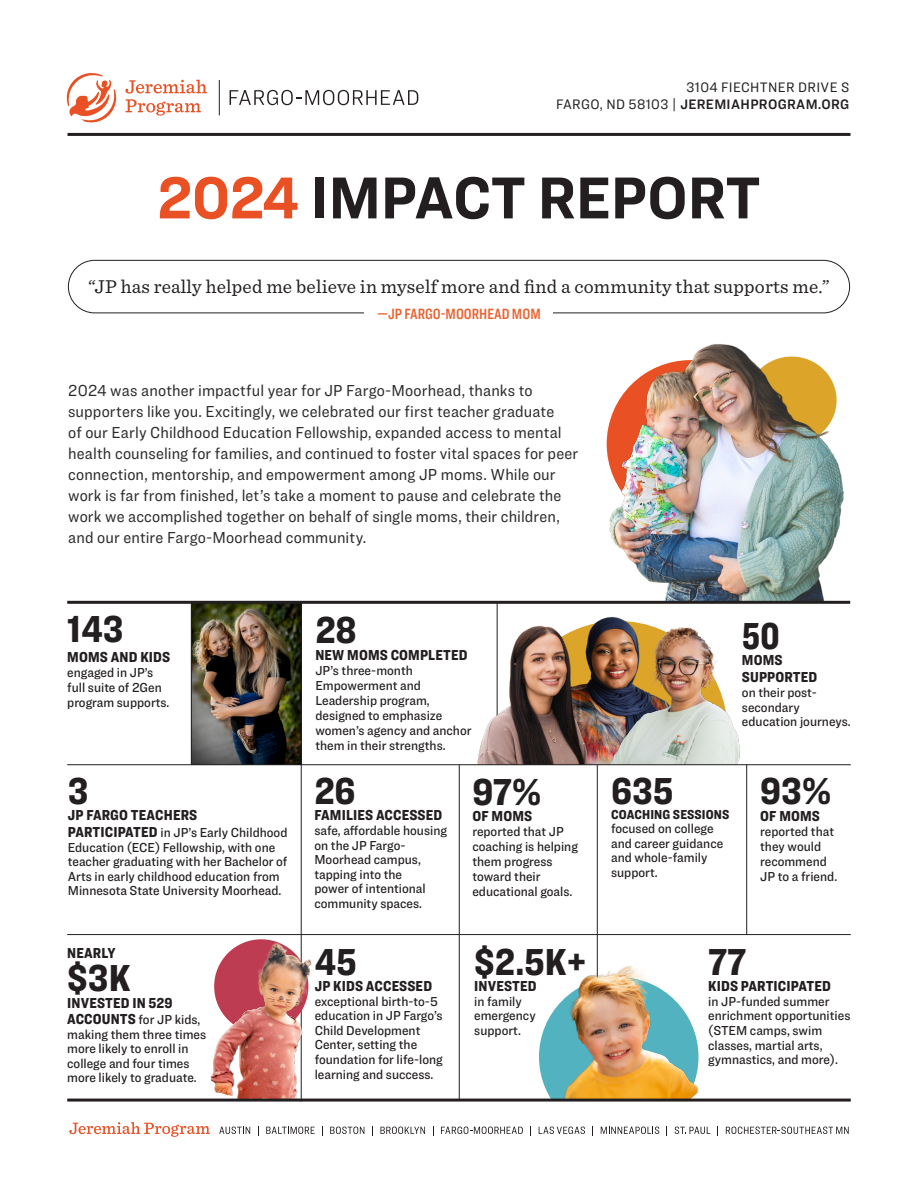
<style>
.page{position:relative;width:918px;height:1188px;background:#fff}
.page>*{position:absolute;margin:0;border:0;box-sizing:border-box;transform-origin:0 0}
.JP_head_02_big_fact{font:700 61.35px "Ringside Narrow";color:#231f20}
.t1{font:900 39px "Ringside Condensed";color:#231f20}
.t2{font:900 39px "Ringside Compressed";color:#231f20}
.t3{font:19.5px "Sentinel";letter-spacing:.01em;color:#231f20}
.Stat_Body{font:16.5px/21px "Ringside Narrow";letter-spacing:.01em;color:#2b292a}
.t4{font:15.45px "Ringside Compressed Semi";color:#eb6231}
.Subhead{font:900 15px/16.5px "Ringside Condensed";letter-spacing:.01em;color:#231f20}
.t5{font:14.25px "Ringside Narrow Semi";letter-spacing:.025em;color:#231f20}
.t6{font:14.25px "Ringside Narrow";letter-spacing:.025em;color:#231f20}
.Subhead-2{font:500 13.5px/14.5px "Ringside Narrow";color:#231f20}
.Stat_Body-2{font:500 13.5px/14.5px "Ringside Narrow";color:#231f20}
.t7{font:900 13.5px "Ringside Condensed";letter-spacing:.01em;color:#231f20}
.s1{font-family:"Ringside Narrow"}
.s2{color:#e95024}
.s3{font-family:"Ringside Condensed";font-weight:900;font-size:15px}
</style>
<div class="page">
<svg style="left:69px;top:1122px;width:141px;height:15px"></svg>
<svg style="left:219px;top:1127px;width:31px;height:7px"></svg>
<svg style="left:266px;top:1127px;width:49px;height:7px"></svg>
<svg style="left:330px;top:1127px;width:34px;height:7px"></svg>
<svg style="left:380px;top:1127px;width:45px;height:7px"></svg>
<svg style="left:441px;top:1127px;width:82px;height:7px"></svg>
<svg style="left:539px;top:1127px;width:46px;height:7px"></svg>
<svg style="left:601px;top:1127px;width:58px;height:7px"></svg>
<svg style="left:675px;top:1127px;width:35px;height:7px"></svg>
<svg style="left:726px;top:1127px;width:123px;height:7px"></svg>
<img style="left:192px;top:604px;width:109px;height:160px">
<img style="left:576px;top:344px;width:275px;height:258px">
<svg style="left:230px;top:90px;width:188px;height:15px"></svg>
<svg style="left:125px;top:80px;width:82px;height:36px"></svg>
<svg style="left:67px;top:73px;width:49px;height:49px"></svg>
<hr style="left:219px;top:80px;width:1px;height:35px;background:#231f20">
<hr style="left:68px;top:133px;width:782px;height:3px;background:#231f20">
<div style="left:68px;top:260px;width:782px;height:53px;border:1px solid #231f20;border-radius:26px"></div>
<div style="left:364px;top:302px;width:190px;height:26px;background:#fff"></div>
<hr style="left:67px;top:601px;width:783px;height:3px;background:#231f20">
<hr style="left:67px;top:934px;width:784px;height:1px;background:#231f20">
<hr style="left:191px;top:603px;width:1px;height:161px;background:#231f20">
<hr style="left:497px;top:603px;width:1px;height:161px;background:#231f20">
<hr style="left:746px;top:764px;width:1px;height:171px;background:#231f20">
<hr style="left:597px;top:764px;width:1px;height:335px;background:#231f20">
<img style="left:591px;top:617px;width:18px;height:147px">
<img style="left:609px;top:616px;width:131px;height:148px">
<img style="left:477px;top:608px;width:114px;height:156px">
<hr style="left:459px;top:765px;width:1px;height:335px;background:#231f20">
<hr style="left:301px;top:604px;width:1px;height:498px;background:#231f20">
<svg style="left:539px;top:1013px;width:13px;height:86px"></svg>
<img style="left:210px;top:932px;width:103px;height:167px">
<img style="left:552px;top:965px;width:151px;height:134px">
<hr style="left:67px;top:764px;width:784px;height:1px;background:#231f20">
<hr style="left:67px;top:1099px;width:784px;height:3px;background:#231f20">
<p class="t6" style="left:687px;top:78px;width:164px">3104 FIECHTNER DRIVE S</p>
<p class="t5" style="left:556px;top:94px;width:295px"><span class="s1">FARGO, ND 58103 |</span> JEREMIAHPROGRAM.ORG</p>
<p class="JP_head_02_big_fact" style="left:157px;top:153px;width:605px"><span class="s2">2024</span> IMPACT REPORT</p>
<p class="t3" style="left:88px;top:272px;width:743px">“JP has really helped me believe in myself more and find a community that supports me.”</p>
<p class="t4" style="left:377px;top:303px;width:165px">—JP FARGO-MOORHEAD MOM</p>
<p class="Stat_Body" style="left:68px;top:380px;width:512px">2024 was another impactful year for JP Fargo-Moorhead, thanks to supporters like you. Excitingly, we celebrated our first teacher graduate<br>of our Early Childhood Education Fellowship, expanded access to mental health counseling for families, and continued to foster vital spaces for peer connection, mentorship, and empowerment among JP moms. While our work is far from finished, let’s take a moment to pause and celebrate the work we accomplished together on behalf of single moms, their children, and our entire Fargo-Moorhead community.</p>
<p class="t1" style="left:67px;top:601px;width:58px">143</p>
<p class="Subhead" style="left:67px;top:648px;width:104px">MOMS AND KIDS</p>
<p class="Stat_Body-2" style="left:67px;top:664px;width:104px;line-height:15px">engaged in JP’s full suite of 2Gen program supports.</p>
<p class="t1" style="left:68px;top:763px;width:22px">3</p>
<p class="Subhead" style="left:68px;top:807px;width:131px">JP FARGO TEACHERS</p>
<p class="Subhead-2" style="left:68px;top:825px;width:221px"><span class="s3">PARTICIPATED</span> in JP’s Early Childhood Education (ECE) Fellowship, with one teacher graduating with her Bachelor of Arts in early childhood education from Minnesota State University Moorhead.</p>
<p class="Subhead" style="left:67px;top:944px;width:50px">NEARLY</p>
<p class="t1" style="left:67px;top:950px;width:65px">$3K</p>
<p class="Subhead" style="left:67px;top:994px;width:107px">INVESTED IN 529</p>
<p class="Subhead-2" style="left:67px;top:1012px;width:140px"><span class="s3">ACCOUNTS</span> for JP kids, making them three times more likely to enroll in college and four times more likely to graduate.</p>
<p class="t1" style="left:315px;top:602px;width:43px">28</p>
<p class="Subhead" style="left:315px;top:646px;width:154px">NEW MOMS COMPLETED</p>
<p class="Subhead-2" style="left:315px;top:662px;width:158px;line-height:15px">JP’s three-month<br>Empowerment and<br>Leadership program, designed to emphasize women’s agency and anchor them in their strengths.</p>
<p class="t1" style="left:314px;top:763px;width:43px">26</p>
<p class="Subhead" style="left:314px;top:807px;width:129px">FAMILIES ACCESSED</p>
<p class="Stat_Body-2" style="left:314px;top:823px;width:134px">safe, affordable housing on the JP Fargo-<br>Moorhead campus, tapping into the<br>power of intentional community spaces.</p>
<p class="t1" style="left:315px;top:933px;width:44px">45</p>
<p class="Subhead" style="left:315px;top:977px;width:119px">JP KIDS ACCESSED</p>
<p class="Subhead-2" style="left:315px;top:994px;width:130px">exceptional birth-to-5 education in JP Fargo’s<br>Child Development<br>Center, setting the foundation for life-long learning and success.</p>
<p class="t1" style="left:472px;top:763px;width:71px">97%</p>
<p class="Subhead" style="left:472px;top:807px;width:61px">OF MOMS</p>
<p class="Stat_Body-2" style="left:472px;top:824px;width:107px;line-height:15px">reported that JP coaching is helping them progress toward their educational goals.</p>
<p class="t1" style="left:474px;top:934px;width:114px">$2.5K+</p>
<p class="Subhead" style="left:474px;top:978px;width:64px">INVESTED</p>
<p class="Stat_Body-2" style="left:474px;top:994px;width:63px">in family emergency support.</p>
<p class="t2" style="left:742px;top:608px;width:40px">50</p>
<p class="Subhead" style="left:742px;top:651px;width:77px">MOMS<br>SUPPORTED</p>
<p class="Stat_Body-2" style="left:742px;top:684px;width:110px">on their post&shy;secondary education journeys.</p>
<p class="t1" style="left:611px;top:763px;width:64px">635</p>
<p class="t7" style="left:611px;top:804px;width:120px">COACHING SESSIONS</p>
<p class="Subhead-2" style="left:611px;top:821px;width:114px">focused on college and career guidance and whole-family support.</p>
<p class="t1" style="left:760px;top:763px;width:73px">93%</p>
<p class="Subhead" style="left:760px;top:807px;width:61px">OF MOMS</p>
<p class="Stat_Body-2" style="left:760px;top:824px;width:79px;line-height:15px">reported that they would recommend<br>JP to a friend.</p>
<p class="t1" style="left:708px;top:934px;width:39px">77</p>
<p class="Subhead" style="left:708px;top:978px;width:124px">KIDS PARTICIPATED</p>
<p class="Stat_Body-2" style="left:708px;top:994px;width:144px">in JP-funded summer enrichment opportunities (STEM camps, swim classes, martial arts, gymnastics, and more).</p>
</div>
